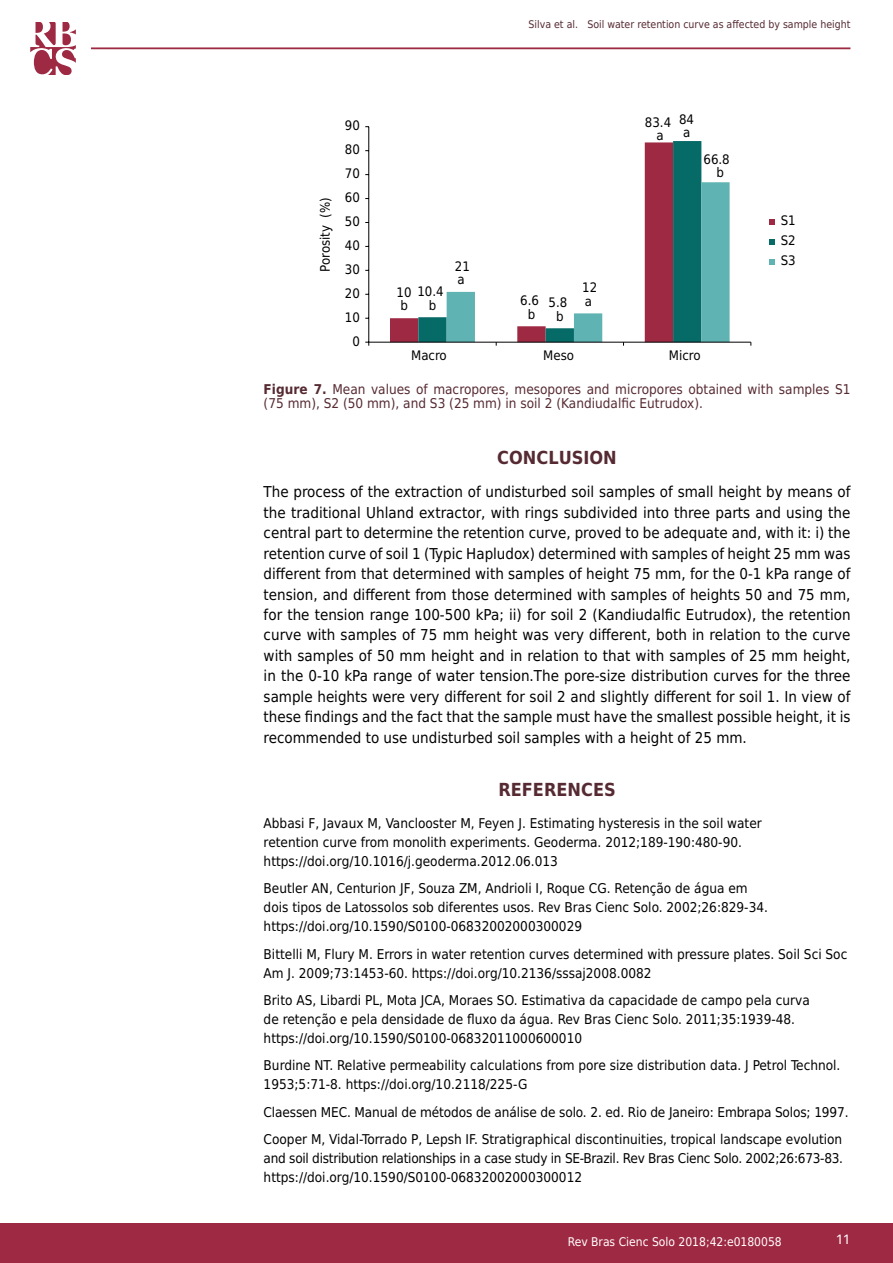
<style>
.page{position:relative;width:893px;height:1263px;background:#fff}
.page>*{position:absolute;margin:0;border:0;box-sizing:border-box;transform-origin:0 0}
.t1{font:700 18px "DejaVu Sans Condensed";color:#562a32}
.t2{font:15px/20.4px "DejaVu Sans Condensed";color:#000;text-align:justify}
.t3{font:13.5px/18.9px "DejaVu Sans Condensed";color:#000}
.t4{font:13.5px/18.9px "DejaVu Sans Condensed";letter-spacing:-.02em;color:#000}
.t5{font:13.5px/14.2px "DejaVu Sans Condensed";color:#562a32}
.t6{font:13.5px "Akkurat Pro";color:#fff}
.t7{font:13.2px/13.6px "DejaVu Sans Condensed";color:#000}
.t8{font:12px "DejaVu Sans Condensed";color:#fff}
.t9{font:10.5px "DejaVu Sans Condensed";color:#562a32}
.s1{font-weight:700}
</style>
<div class="page">
<div style="left:0;top:1223px;width:893px;height:40px;background:#9e2943"></div>
<hr style="left:91px;top:47px;width:759px;height:2px;background:#9e2943">
<svg style="left:30px;top:22px;width:46px;height:52px"></svg>
<svg style="left:390px;top:318px;width:28px;height:24px"></svg>
<svg style="left:418px;top:141px;width:283px;height:201px"></svg>
<svg style="left:447px;top:182px;width:283px;height:160px"></svg>
<hr style="left:368px;top:127px;width:1px;height:215px;background:#000">
<svg style="left:769px;top:219px;width:6px;height:6px"></svg>
<svg style="left:769px;top:239px;width:6px;height:6px"></svg>
<svg style="left:769px;top:259px;width:6px;height:6px"></svg>
<hr style="left:369px;top:342px;width:382px;height:1px;background:#000">
<p class="t7" style="left:318px;top:272px;width:76px;rotate:-90deg">Porosity (%)</p>
<p class="t7" style="left:345px;top:119px;width:17px">90</p>
<p class="t7" style="left:345px;top:143px;width:17px">80</p>
<p class="t7" style="left:345px;top:166px;width:17px">70</p>
<p class="t7" style="left:345px;top:190px;width:17px">60</p>
<p class="t7" style="left:345px;top:214px;width:17px">50</p>
<p class="t7" style="left:345px;top:238px;width:17px">40</p>
<p class="t7" style="left:345px;top:262px;width:17px">30</p>
<p class="t7" style="left:345px;top:286px;width:17px">20</p>
<p class="t7" style="left:345px;top:310px;width:17px">10</p>
<p class="t7" style="left:352px;top:334px;width:9px">0</p>
<p class="t9" style="left:529px;top:16px;width:323px">Silva et al. Soil water retention curve as affected by sample height</p>
<p class="t7" style="left:455px;top:259px;width:17px">21 a</p>
<p class="t7" style="left:397px;top:284px;width:49px;line-height:14.5px">10 10.4 b</p>
<p class="t7" style="left:520px;top:293px;width:20px;text-align:center">6.6 b</p>
<p class="t7" style="left:429px;top:298px;width:9px">b</p>
<p class="t7" style="left:549px;top:295px;width:20px;text-align:center">5.8 b</p>
<p class="t7" style="left:582px;top:280px;width:17px">12 a</p>
<p class="t7" style="left:645px;top:115px;width:28px;text-align:center">83.4 a</p>
<p class="t7" style="left:679px;top:112px;width:17px">84 a</p>
<p class="t7" style="left:703px;top:152px;width:28px;text-align:center">66.8 b</p>
<p class="t7" style="left:411px;top:348px;width:37px">Macro</p>
<p class="t7" style="left:543px;top:348px;width:32px">Meso</p>
<p class="t7" style="left:669px;top:348px;width:33px">Micro</p>
<p class="t7" style="left:781px;top:210px;width:17px;line-height:20px;text-align:justify">S1<br>S2<br>S3</p>
<p class="t5" style="left:264px;top:381px;width:588px"><span class="s1">Figure 7.</span> Mean values of macropores, mesopores and micropores obtained with samples S1 (75 mm), S2 (50 mm), and S3 (25 mm) in soil 2 (Kandiudalfic Eutrudox).</p>
<h1 class="t1" style="left:497px;top:443px;width:121px">CONCLUSION</h1>
<p class="t2" style="left:264px;top:481px;width:588px">The process of the extraction of undisturbed soil samples of small height by means of the traditional Uhland extractor, with rings subdivided into three parts and using the central part to determine the retention curve, proved to be adequate and, with it: i) the retention curve of soil 1 (Typic Hapludox) determined with samples of height 25 mm was different from that determined with samples of height 75 mm, for the 0-1 kPa range of tension, and different from those determined with samples of heights 50 and 75 mm, for the tension range 100-500 kPa; ii) for soil 2 (Kandiudalfic Eutrudox), the retention curve with samples of 75 mm height was very different, both in relation to the curve with samples of 50 mm height and in relation to that with samples of 25 mm height, in the 0-10 kPa range of water tension.The pore-size distribution curves for the three sample heights were very different for soil 2 and slightly different for soil 1. In view of these findings and the fact that the sample must have the smallest possible height, it is recommended to use undisturbed soil samples with a height of 25 mm.</p>
<h1 class="t1" style="left:498px;top:775px;width:119px">REFERENCES</h1>
<p class="t3" style="left:264px;top:813px;width:500px">Abbasi F, Javaux M, Vanclooster M, Feyen J. Estimating hysteresis in the soil water retention curve from monolith experiments. Geoderma. 2012;189-190:480-90. https://doi.org/10.1016/j.geoderma.2012.06.013</p>
<p class="t3" style="left:264px;top:879px;width:506px">Beutler AN, Centurion JF, Souza ZM, Andrioli I, Roque CG. Retenção de água em dois tipos de Latossolos sob diferentes usos. Rev Bras Cienc Solo. 2002;26:829-34. https://doi.org/10.1590/S0100-06832002000300029</p>
<p class="t3" style="left:264px;top:944px;width:585px">Bittelli M, Flury M. Errors in water retention curves determined with pressure plates. Soil Sci Soc<br>Am J. 2009;73:1453-60. https://doi.org/10.2136/sssaj2008.0082</p>
<p class="t3" style="left:264px;top:990px;width:548px">Brito AS, Libardi PL, Mota JCA, Moraes SO. Estimativa da capacidade de campo pela curva de retenção e pela densidade de fluxo da água. Rev Bras Cienc Solo. 2011;35:1939-48. https://doi.org/10.1590/S0100-06832011000600010</p>
<p class="t3" style="left:264px;top:1056px;width:578px">Burdine NT. Relative permeability calculations from pore size distribution data. J Petrol Technol.<br>1953;5:71-8. https://doi.org/10.2118/225-G</p>
<p class="t3" style="left:264px;top:1098px;width:586px;line-height:27.5px">Claessen MEC. Manual de métodos de análise de solo. 2. ed. Rio de Janeiro: Embrapa Solos; 1997.<br>Cooper M, Vidal-Torrado P, Lepsh IF. Stratigraphical discontinuities, tropical landscape evolution</p>
<p class="t4" style="left:264px;top:1149px;width:581px">and soil distribution relationships in a case study in SE-Brazil. Rev Bras Cienc Solo. 2002;26:673-83. https://doi.org/10.1590/S0100-06832002000300012</p>
<p class="t8" style="left:568px;top:1231px;width:215px">Rev Bras Cienc Solo 2018;42:e0180058</p>
<p class="t6" style="left:836px;top:1231px;width:16px">11</p>
</div>
